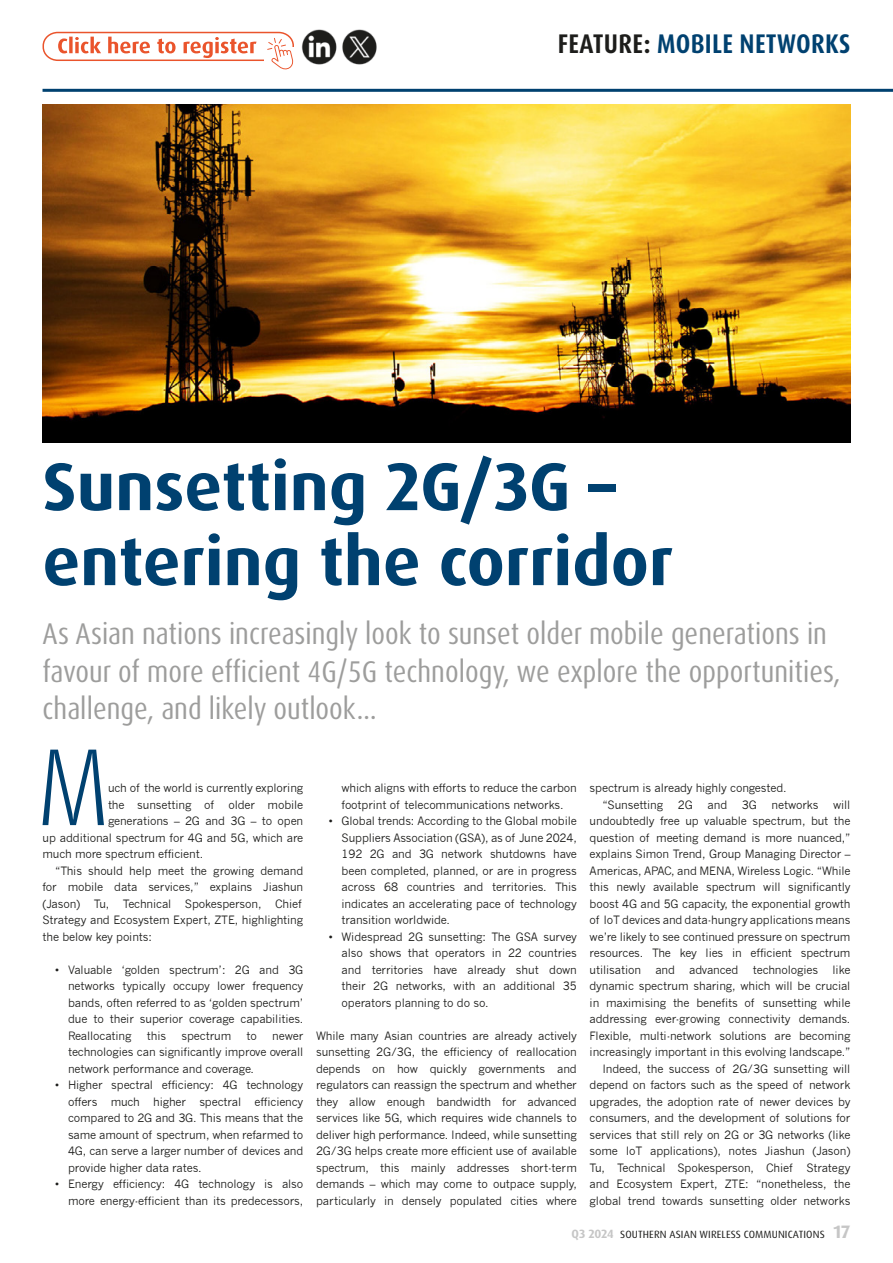
<style>
.page{position:relative;width:893px;height:1263px;background:#fff}
.page>*{position:absolute;margin:0;border:0;box-sizing:border-box;transform-origin:0 0}
.t1{font:300 condensed 109.65px "Dax Pro";color:#004170}
.t2{font:700 67.5px/75px "Dax Pro";color:#004170}
.t3{font:condensed 30px/37.5px "Dax Pro";color:#9d9d9c}
.t4{font:700 condensed 27px "Dax Pro";letter-spacing:.01em;color:#004170}
.t5{font:11.25px/16.5px "News Gothic";letter-spacing:-.01em;color:#1d1d1b;text-align:justify}
.t6{font:10.5px "Dax Pro";letter-spacing:.01em;color:#1d1d1b}
.s1{color:#1d1d1b}
.s2{font-weight:700;font-size:12px;color:#c6c6c6}
.s3{font-weight:700;font-size:18px;color:#c6c6c6}
</style>
<div class="page">
<svg style="left:42px;top:31px;width:252px;height:39px"></svg>
<hr style="left:43px;top:89px;width:850px;height:3px;background:#004170">
<img style="left:342px;top:29px;width:35px;height:36px">
<img style="left:302px;top:29px;width:35px;height:36px">
<img style="left:43px;top:105px;width:807px;height:337px">
<h3 class="t4" style="left:558px;top:26px;width:294px"><span class="s1">FEATURE:</span> MOBILE NETWORKS</h3>
<h2 class="t2" style="left:43px;top:450px;width:632px">Sunsetting 2G/3G – entering the corridor</h2>
<h3 class="t3" style="left:43px;top:615px;width:799px">As Asian nations increasingly look to sunset older mobile generations in favour of more efficient 4G/5G technology, we explore the opportunities, challenge, and likely outlook…</h3>
<h1 class="t1" style="left:37px;top:717px;width:74px">M</h1>
<p class="t5" style="left:108px;top:780px;width:197px">uch of the world is currently exploring the sunsetting of</p>
<p class="t5" style="left:342px;top:780px;width:237px">which aligns with efforts to reduce the carbon footprint of telecommunications networks.</p>
<p class="t5" style="left:342px;top:813px;width:237px;text-indent:-13px">• Global trends: According to the Global mobile Suppliers Association (GSA), as of June 2024, 192 2G and 3G network shutdowns have been completed, planned, or are in progress across 68 countries and territories. This indicates an accelerating pace of technology transition worldwide.</p>
<p class="t5" style="left:342px;top:928px;width:237px;text-indent:-13px">• Widespread 2G sunsetting: The GSA survey also shows that operators in 22 countries and territories have already shut down their 2G networks, with an additional 35 operators planning to do so.</p>
<p class="t5" style="left:316px;top:1027px;width:262px">While many Asian countries are already actively sunsetting 2G/3G, the efficiency of reallocation depends on how quickly governments and regulators can reassign the spectrum and whether they allow enough bandwidth for advanced services like 5G, which requires wide channels to deliver high performance. Indeed, while sunsetting 2G/3G helps create more efficient use of available spectrum, this mainly addresses short-term demands – which may come to outpace supply, particularly in densely populated cities where</p>
<p class="t5" style="left:602px;top:780px;width:186px;text-indent:-13px">spectrum is already highly congested. “Sunsetting</p>
<p class="t5" style="left:678px;top:796px;width:16px">2G</p>
<p class="t5" style="left:708px;top:796px;width:21px">and</p>
<p class="t5" style="left:742px;top:796px;width:16px">3G</p>
<p class="t5" style="left:771px;top:796px;width:48px">networks</p>
<p class="t5" style="left:228px;top:796px;width:76px">older mobile</p>
<p class="t5" style="left:108px;top:813px;width:197px">generations – 2G and 3G – to open</p>
<p class="t5" style="left:43px;top:829px;width:262px">up additional spectrum for 4G and 5G, which are</p>
<p class="t5" style="left:43px;top:846px;width:162px">much more spectrum efficient.</p>
<p class="t5" style="left:55px;top:862px;width:250px">“This should help meet the growing demand</p>
<p class="t5" style="left:43px;top:879px;width:262px">for mobile data services,” explains Jiashun</p>
<p class="t5" style="left:43px;top:895px;width:261px">(Jason) Tu, Technical Spokesperson, Chief</p>
<p class="t5" style="left:43px;top:912px;width:262px">Strategy and Ecosystem Expert, ZTE, highlighting</p>
<p class="t5" style="left:43px;top:928px;width:111px">the below key points:</p>
<p class="t5" style="left:68px;top:961px;width:237px;text-indent:-13px">• Valuable ‘golden spectrum’: 2G and 3G networks typically occupy lower frequency bands, often referred to as ‘golden spectrum’ due to their superior coverage capabilities.<br>Reallocating</p>
<p class="t5" style="left:590px;top:796px;width:262px;text-indent:243px">will undoubtedly free up valuable spectrum, but the question of meeting demand is more nuanced,” explains Simon Trend, Group Managing Director – Americas, APAC, and MENA, Wireless Logic. “While this newly available spectrum will significantly boost 4G and 5G capacity, the exponential growth of IoT devices and data-hungry applications means we’re likely to see continued pressure on spectrum resources. The key lies in efficient spectrum utilisation</p>
<p class="t5" style="left:590px;top:961px;width:262px;text-align:right">like<br>dynamic spectrum sharing, which will be crucial in maximising the benefits of sunsetting while addressing ever-growing connectivity demands.<br>Flexible, multi-network solutions are becoming increasingly important in this evolving landscape.” Indeed, the success of 2G/3G sunsetting will depend on factors such as the speed of network upgrades, the adoption rate of newer devices by consumers, and the development of solutions for services that still rely on 2G or 3G networks (like some IoT applications), notes Jiashun (Jason)<br>Tu, Technical Spokesperson, Chief Strategy and Ecosystem Expert, ZTE: “nonetheless, the global trend towards sunsetting older networks</p>
<p class="t5" style="left:655px;top:961px;width:21px">and</p>
<p class="t5" style="left:689px;top:961px;width:51px">advanced</p>
<p class="t5" style="left:753px;top:961px;width:67px">technologies</p>
<p class="t5" style="left:147px;top:1027px;width:21px">this</p>
<p class="t5" style="left:182px;top:1027px;width:51px">spectrum</p>
<p class="t5" style="left:247px;top:1027px;width:12px">to</p>
<p class="t5" style="left:68px;top:1027px;width:237px;text-indent:204px">newer technologies can significantly improve overall network performance and coverage.</p>
<p class="t5" style="left:68px;top:1077px;width:237px;text-indent:-13px">• Higher spectral efficiency: 4G technology offers much higher spectral efficiency compared to 2G and 3G. This means that the same amount of spectrum, when refarmed to 4G, can serve a larger number of devices and provide higher data rates.</p>
<p class="t5" style="left:55px;top:1176px;width:250px;text-align:right">• Energy efficiency: 4G technology is also more energy-efficient than its predecessors,</p>
<p class="t6" style="left:571px;top:1227px;width:280px"><span class="s2">Q3 2024</span> SOUTHERN ASIAN WIRELESS COMMUNICATIONS <span class="s3">17</span></p>
</div>
